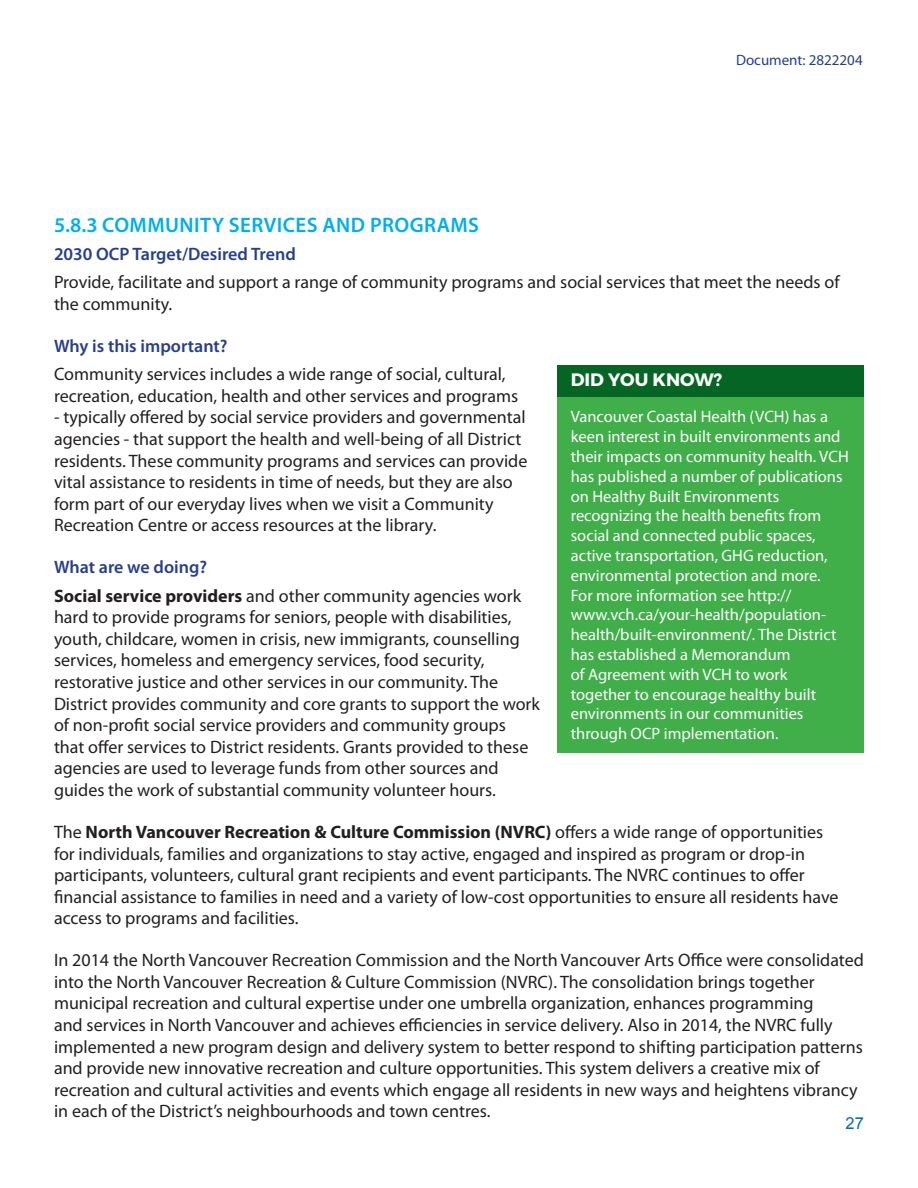
<style>
.page{position:relative;width:918px;height:1188px;background:#fff}
.page>*{position:absolute;margin:0;border:0;box-sizing:border-box;transform-origin:0 0}
.t1{font:600 21px "Myriad Pro";letter-spacing:.02em;color:#00aeef}
.t2{font:18px/21.6px "Myriad Pro";color:#231f20}
.t3{font:600 18px "Myriad Pro";color:#253f8e}
.t4{font:700 18px "Montserrat";color:#fff}
.t5{font:16.5px/19.8px "Myriad Pro";color:#fff}
.t6{font:16.5px "Arial";color:#0070ac}
.t7{font:15px "Myriad Pro";color:#253f8e}
.s1{font-weight:600;color:#253f8e}
.s2{font-weight:700}
</style>
<div class="page">
<div style="left:557px;top:397px;width:307px;height:356px;background:#40ae49"></div>
<div style="left:557px;top:365px;width:307px;height:32px;background:#056524"></div>
<p class="t7" style="left:736px;top:51px;width:128px">Document: 2822204</p>
<p class="t1" style="left:54px;top:211px;width:427px">5.8.3 Community Services and Programs</p>
<p class="t3" style="left:54px;top:243px;width:243px">2030 OCP Target/Desired Trend</p>
<p class="t2" style="left:54px;top:271px;width:787px">Provide, facilitate and support a range of community programs and social services that meet the needs of the community.</p>
<p class="t3" style="left:54px;top:334px;width:175px">Why is this important?</p>
<p class="t2" style="left:54px;top:363px;width:466px">Community services includes a wide range of social, cultural, recreation, education, health and other services and programs</p>
<p class="t2" style="left:54px;top:406px;width:475px">- typically offered by social service providers and governmental agencies - that support the health and well-being of all District residents. These community programs and services can provide vital assistance to residents in time of needs, but they are also form part of our everyday lives when we visit a Community Recreation Centre or access resources at the library.</p>
<p class="t2" style="left:54px;top:553px;width:469px;line-height:28.3px"><span class="s1">What are we doing?<br></span><span class="s2">Social service providers</span> and other community agencies work</p>
<p class="t2" style="left:54px;top:606px;width:488px">hard to provide programs for seniors, people with disabilities, youth, childcare, women in crisis, new immigrants, counselling services, homeless and emergency services, food security, restorative justice and other services in our community. The District provides community and core grants to support the work of non-profit social service providers and community groups that offer services to District residents. Grants provided to these agencies are used to leverage funds from other sources and guides the work of substantial community volunteer hours.</p>
<p class="t2" style="left:54px;top:821px;width:786px">The <span class="s2">North Vancouver Recreation &amp; Culture Commission (NVRC)</span> offers a wide range of opportunities for individuals, families and organizations to stay active, engaged and inspired as program or drop-in participants, volunteers, cultural grant recipients and event participants. The NVRC continues to offer financial assistance to families in need and a variety of low-cost opportunities to ensure all residents have access to programs and facilities.</p>
<p class="t2" style="left:54px;top:949px;width:812px">In 2014 the North Vancouver Recreation Commission and the North Vancouver Arts Office were consolidated into the North Vancouver Recreation &amp; Culture Commission (NVRC). The consolidation brings together municipal recreation and cultural expertise under one umbrella organization, enhances programming<br>and services in North Vancouver and achieves efficiencies in service delivery. Also in 2014, the NVRC fully implemented a new program design and delivery system to better respond to shifting participation patterns and provide new innovative recreation and culture opportunities. This system delivers a creative mix of recreation and cultural activities and events which engage all residents in new ways and heightens vibrancy in each of the District’s neighbourhoods and town centres.</p>
<p class="t4" style="left:571px;top:369px;width:153px">DID YOU KNOW?</p>
<p class="t5" style="left:571px;top:407px;width:280px">Vancouver Coastal Health (VCH) has a keen interest in built environments and their impacts on community health. VCH has published a number of publications on Healthy Built Environments recognizing the health benefits from social and connected public spaces, active transportation, GHG reduction, environmental protection and more.<br>For more information see http:// www.vch.ca/your-health/population&shy;health/built-environment/. The District has established a Memorandum<br>of Agreement with VCH to work together to encourage healthy built environments in our communities through OCP implementation.</p>
<p class="t6" style="left:846px;top:1112px;width:20px">27</p>
</div>
